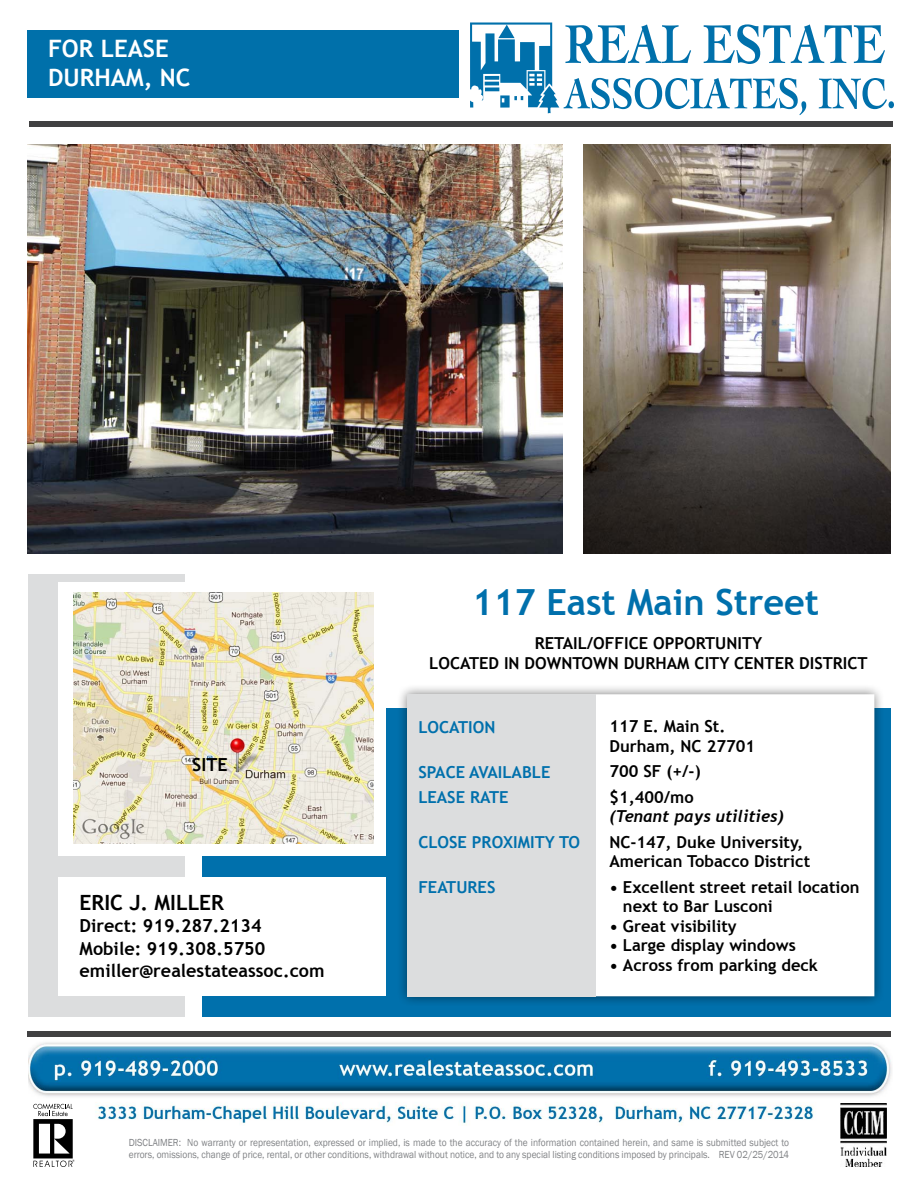
<style>
.page{position:relative;width:918px;height:1188px;background:#fff}
.page>*{position:absolute;margin:0;border:0;box-sizing:border-box;transform-origin:0 0}
.t1{font:700 36px "Trebuchet MS";color:#0070ac}
.t2{font:700 24px "Trebuchet MS";color:#fff}
.t3{font:700 21px "Trebuchet MS";color:#000}
.t4{font:700 18px/22.5px "Trebuchet MS";color:#000}
.t5{font:700 16.5px/19.5px "Trebuchet MS";color:#000}
.t6{font:700 16.5px/25.5px "Trebuchet MS";color:#0070ac}
.t7{font:italic 700 16.5px "Trebuchet";color:#000}
.t8{font:10.5px/12px "Franklin Gothic";color:#808285;scale:.9 1}
</style>
<div class="page">
<img style="left:28px;top:1042px;width:864px;height:93px">
<img style="left:841px;top:1104px;width:46px;height:62px">
<svg style="left:33px;top:1104px;width:41px;height:63px"></svg>
<div style="left:27px;top:1031px;width:864px;height:6px;background:#414142"></div>
<div style="left:28px;top:574px;width:157px;height:443px;background:#dcddde"></div>
<div style="left:27px;top:30px;width:432px;height:68px;background:#0070aa"></div>
<div style="left:202px;top:708px;width:689px;height:309px;background:#0070ac"></div>
<div style="left:58px;top:877px;width:328px;height:119px;background:#fff"></div>
<div style="left:396px;top:683px;width:488px;height:323px;background:#000;opacity:.5"></div>
<div style="left:407px;top:694px;width:467px;height:302px;background:#fff"></div>
<div style="left:407px;top:694px;width:189px;height:302px;background:#dcddde"></div>
<svg style="left:470px;top:22px;width:424px;height:93px"></svg>
<div style="left:29px;top:121px;width:864px;height:6px;background:#414142"></div>
<div style="left:58px;top:582px;width:328px;height:273px;background:#fff"></div>
<img style="left:73px;top:593px;width:300px;height:250px">
<img style="left:584px;top:144px;width:307px;height:410px">
<img style="left:27px;top:144px;width:536px;height:410px">
<h2 class="t2" style="left:48px;top:34px;width:122px">FOR LEASE</h2>
<h2 class="t2" style="left:48px;top:63px;width:144px">DURHAM, NC</h2>
<h3 class="t4" style="left:192px;top:754px;width:37px">SITE</h3>
<h3 class="t3" style="left:80px;top:889px;width:146px">ERIC J. MILLER</h3>
<h3 class="t4" style="left:80px;top:915px;width:246px">Direct: 919.287.2134<br>Mobile: 919.308.5750 emiller@realestateassoc.com</h3>
<h1 class="t1" style="left:472px;top:580px;width:348px">117 East Main Street</h1>
<h3 class="t5" style="left:429px;top:634px;width:440px;text-align:center">RETAIL/OFFICE OPPORTUNITY<br>LOCATED IN DOWNTOWN DURHAM CITY CENTER DISTRICT</h3>
<h3 class="t6" style="left:418px;top:714px;width:78px">LOCATION</h3>
<h3 class="t6" style="left:418px;top:759px;width:134px">SPACE AVAILABLE<br>LEASE RATE</h3>
<h3 class="t6" style="left:418px;top:830px;width:163px">CLOSE PROXIMITY TO</h3>
<h3 class="t6" style="left:418px;top:875px;width:79px">FEATURES</h3>
<h3 class="t5" style="left:609px;top:717px;width:147px">117 E. Main St.<br>Durham, NC 27701</h3>
<h3 class="t5" style="left:609px;top:759px;width:93px;line-height:25.5px">700 SF (+/-) $1,400/mo</h3>
<h3 class="t7" style="left:609px;top:806px;width:176px">(Tenant pays utilities)</h3>
<h3 class="t5" style="left:609px;top:832px;width:202px">NC-147, Duke University,<br>American Tobacco District</h3>
<h3 class="t5" style="left:623px;top:877px;width:238px;text-indent:-13px">• Excellent street retail location next to Bar Lusconi</h3>
<h3 class="t5" style="left:609px;top:916px;width:129px">• Great visibility</h3>
<h3 class="t5" style="left:609px;top:936px;width:188px">• Large display windows</h3>
<h3 class="t5" style="left:609px;top:955px;width:210px">• Across from parking deck</h3>
<p class="t8" style="left:129px;top:1137px;width:735px">DISCLAIMER: No warranty or representation, expressed or implied, is made to the accuracy of the information contained herein, and same is submitted subject to errors, omissions, change of price, rental, or other conditions, withdrawal without notice, and to any special listing conditions imposed by principals. REV 02/25/2014</p>
</div>
